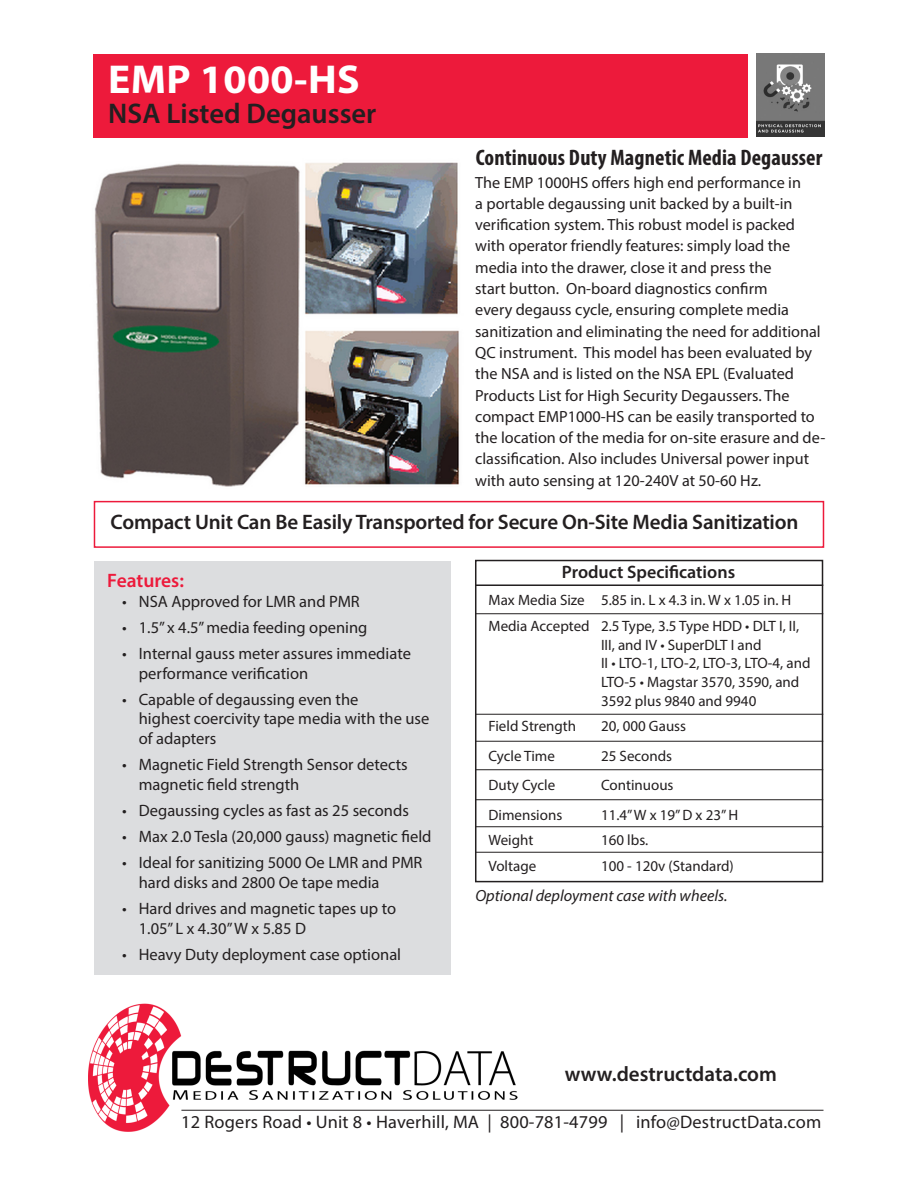
<style>
.page{position:relative;width:918px;height:1188px;background:#fff}
.page>*{position:absolute;margin:0;border:0;box-sizing:border-box;transform-origin:0 0}
.t1{font:700 40.5px "Myriad Pro";letter-spacing:.01em;color:#fff}
.t2{font:600 28.5px "Myriad Pro";color:#231f20}
.t3{font:700 condensed 22.5px "Myriad Pro";letter-spacing:.005em;color:#231f20}
.t4{font:600 21px "Myriad Pro";letter-spacing:-.01em;color:#231f20}
.t5{font:600 19.5px "Myriad Pro";color:#ed1a3b}
.t6{font:18.15px "Myriad Pro";letter-spacing:.01em;color:#231f20}
.t7{font:600 18px "Myriad Pro";color:#231f20}
.t8{font:16.5px/19.5px "Myriad Pro";color:#231f20}
.t9{font:16.2px/21.3px "Myriad Pro";color:#231f20}
.t10{font:italic 16.2px "Myriad Pro";color:#231f20}
.t11{font:15px/18.8px "Myriad Pro";color:#231f20}
</style>
<div class="page">
<div style="left:94px;top:54px;width:654px;height:83px;background:#ed1a3b"></div>
<img style="left:756px;top:53px;width:69px;height:84px">
<img style="left:88px;top:1003px;width:432px;height:129px">
<hr style="left:181px;top:1110px;width:643px;height:1px;background:#231f20">
<div style="left:94px;top:561px;width:356px;height:414px;background:#dcdddf"></div>
<div style="left:94px;top:501px;width:730px;height:47px;border:2px solid #ed1a3b"></div>
<img style="left:95px;top:162px;width:365px;height:325px">
<div style="left:475px;top:560px;width:348px;height:322px;border:2px solid #231f20"></div>
<hr style="left:475px;top:584px;width:348px;height:2px;background:#231f20">
<hr style="left:475px;top:741px;width:348px;height:1px;background:#231f20">
<hr style="left:475px;top:769px;width:348px;height:1px;background:#231f20">
<hr style="left:475px;top:799px;width:348px;height:1px;background:#231f20">
<hr style="left:475px;top:714px;width:348px;height:1px;background:#231f20">
<hr style="left:475px;top:613px;width:348px;height:1px;background:#231f20">
<hr style="left:475px;top:826px;width:348px;height:1px;background:#231f20">
<hr style="left:475px;top:852px;width:348px;height:1px;background:#231f20">
<p class="t1" style="left:108px;top:53px;width:253px">EMP 1000-HS</p>
<p class="t2" style="left:108px;top:95px;width:270px">NSA Listed Degausser</p>
<p class="t3" style="left:476px;top:144px;width:348px">Continuous Duty Magnetic Media Degausser</p>
<p class="t9" style="left:475px;top:171px;width:352px">The EMP 1000HS offers high end performance in<br>a portable degaussing unit backed by a built-in verification system. This robust model is packed with operator friendly features: simply load the media into the drawer, close it and press the<br>start button. On-board diagnostics confirm<br>every degauss cycle, ensuring complete media sanitization and eliminating the need for additional QC instrument. This model has been evaluated by the NSA and is listed on the NSA EPL (Evaluated Products List for High Security Degaussers. The compact EMP1000-HS can be easily transported to the location of the media for on-site erasure and de&shy;classification. Also includes Universal power input with auto sensing at 120-240V at 50-60 Hz.</p>
<p class="t4" style="left:111px;top:508px;width:689px">Compact Unit Can Be Easily Transported for Secure On-Site Media Sanitization</p>
<p class="t5" style="left:107px;top:568px;width:78px">Features:</p>
<p class="t8" style="left:122px;top:591px;width:239px">• NSA Approved for LMR and PMR</p>
<p class="t8" style="left:122px;top:617px;width:247px">• 1.5” x 4.5” media feeding opening</p>
<p class="t8" style="left:139px;top:644px;width:274px;text-indent:-16px">• Internal gauss meter assures immediate performance verification</p>
<p class="t8" style="left:139px;top:689px;width:292px;text-indent:-16px">• Capable of degaussing even the<br>highest coercivity tape media with the use of adapters</p>
<p class="t8" style="left:139px;top:755px;width:270px;text-indent:-16px">• Magnetic Field Strength Sensor detects magnetic field strength</p>
<p class="t8" style="left:122px;top:800px;width:288px">• Degaussing cycles as fast as 25 seconds</p>
<p class="t8" style="left:122px;top:827px;width:311px">• Max 2.0 Tesla (20,000 gauss) magnetic field</p>
<p class="t8" style="left:139px;top:853px;width:285px;text-indent:-16px">• Ideal for sanitizing 5000 Oe LMR and PMR hard disks and 2800 Oe tape media</p>
<p class="t8" style="left:122px;top:899px;width:275px">• Hard drives and magnetic tapes up to</p>
<p class="t8" style="left:139px;top:918px;width:169px">1.05” L x 4.30” W x 5.85 D</p>
<p class="t8" style="left:122px;top:944px;width:280px">• Heavy Duty deployment case optional</p>
<p class="t7" style="left:562px;top:560px;width:175px">Product Specifications</p>
<p class="t11" style="left:489px;top:591px;width:304px">Max Media Size 5.85 in. L x 4.3 in. W x 1.05 in. H</p>
<p class="t11" style="left:601px;top:616px;width:211px;text-indent:-112px">Media Accepted 2.5 Type, 3.5 Type HDD • DLT I, II,<br>III, and IV • SuperDLT I and<br>II • LTO-1, LTO-2, LTO-3, LTO-4, and<br>LTO-5 • Magstar 3570, 3590, and<br>3592 plus 9840 and 9940</p>
<p class="t11" style="left:489px;top:717px;width:89px">Field Strength</p>
<p class="t11" style="left:601px;top:717px;width:87px">20, 000 Gauss</p>
<p class="t11" style="left:489px;top:746px;width:68px">Cycle Time</p>
<p class="t11" style="left:601px;top:746px;width:73px">25 Seconds</p>
<p class="t11" style="left:489px;top:776px;width:68px">Duty Cycle</p>
<p class="t11" style="left:601px;top:776px;width:74px">Continuous</p>
<p class="t11" style="left:489px;top:805px;width:75px">Dimensions</p>
<p class="t11" style="left:601px;top:805px;width:139px">11.4” W x 19” D x 23” H</p>
<p class="t11" style="left:489px;top:831px;width:46px">Weight</p>
<p class="t11" style="left:601px;top:831px;width:49px">160 lbs.</p>
<p class="t11" style="left:489px;top:856px;width:49px">Voltage</p>
<p class="t11" style="left:601px;top:856px;width:134px">100 - 120v (Standard)</p>
<p class="t10" style="left:475px;top:886px;width:254px">Optional deployment case with wheels.</p>
<p class="t4" style="left:565px;top:1061px;width:214px">www.destructdata.com</p>
<p class="t6" style="left:181px;top:1111px;width:642px">12 Rogers Road • Unit 8 • Haverhill, MA | 800-781-4799 | info@DestructData.com</p>
</div>
